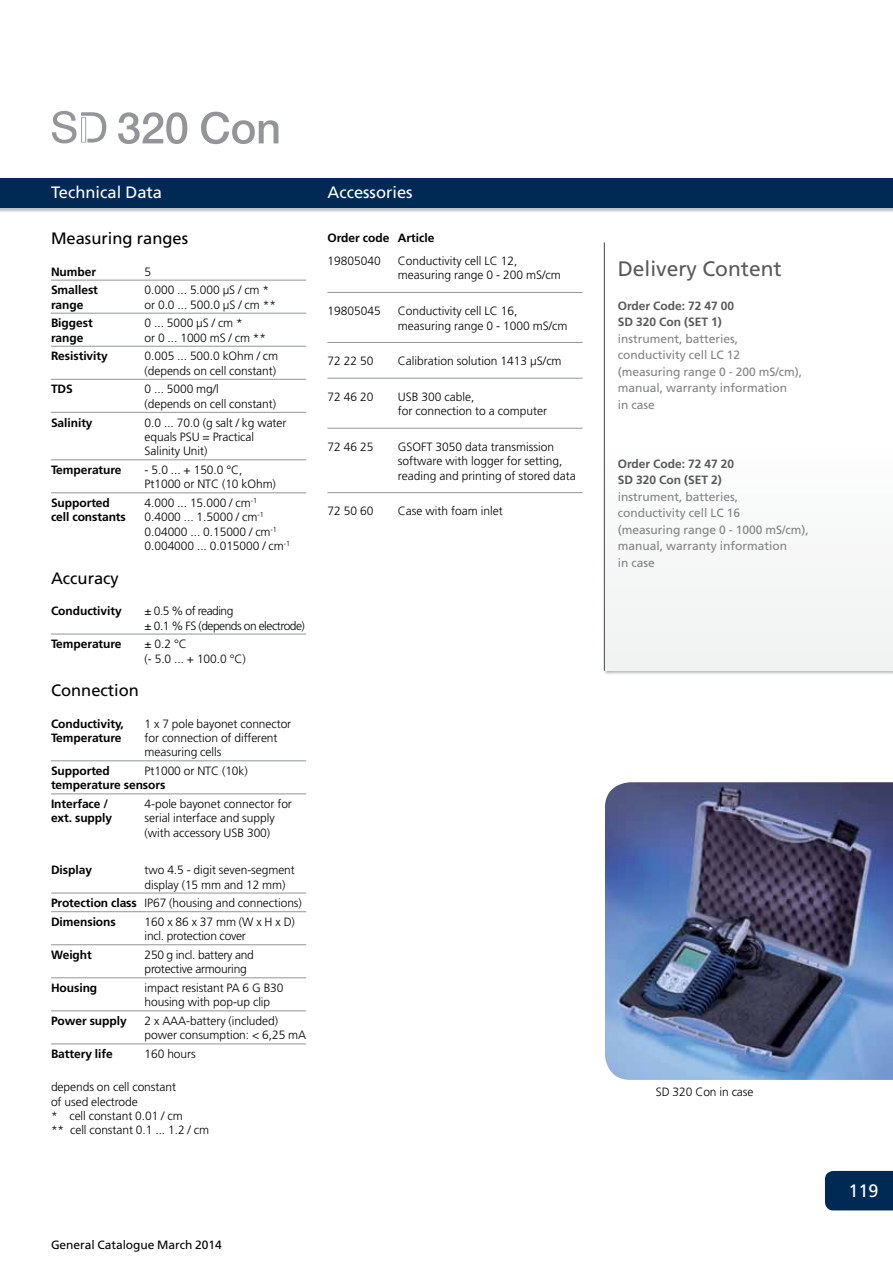
<style>
.page{position:relative;width:893px;height:1263px;background:#fff}
.page>*{position:absolute;margin:0;border:0;box-sizing:border-box;transform-origin:0 0}
.t1{font:21px "Frutiger";color:#58595b}
.t2{font:18px "Frutiger LT";color:#fff}
.t3{font:16.5px "Frutiger LT";color:#000}
.t4{font:16.5px "Frutiger LT";color:#fff}
.t5{font:300 12px/14.4px "Frutiger LT";letter-spacing:-.005em;color:#000}
.t6{font:12px/16.5px "Frutiger";color:#808285}
.t7{font:700 12px/18.6px "Frutiger LT";letter-spacing:-.005em;color:#000}
.t8{font:300 12px/14.4px "Frutiger LT";letter-spacing:-.04em;color:#000}
.t9{font:12px "Frutiger LT";letter-spacing:-.005em;color:#000}
.s1{font-weight:700}
.s2{font-weight:700;color:#58595b}
.s3{font-family:"Frutiger LT";font-weight:700;color:#58595b}
</style>
<div class="page">
<div style="left:825px;top:1171px;width:68px;height:39px;background:#002a54"></div>
<img style="left:605px;top:782px;width:288px;height:298px">
<hr style="left:604px;top:242px;width:1px;height:429px;background:#58595b">
<img style="left:0;top:178px;width:893px;height:34px">
<div style="left:0;top:179px;width:893px;height:29px;background:#002a54"></div>
<hr style="left:51px;top:280px;width:255px;height:1px;background:#939598">
<hr style="left:51px;top:313px;width:255px;height:1px;background:#939598">
<hr style="left:51px;top:346px;width:255px;height:1px;background:#939598">
<hr style="left:51px;top:379px;width:255px;height:1px;background:#939598">
<hr style="left:51px;top:412px;width:255px;height:1px;background:#939598">
<hr style="left:51px;top:459px;width:255px;height:1px;background:#939598">
<hr style="left:51px;top:493px;width:255px;height:1px;background:#939598">
<hr style="left:51px;top:634px;width:255px;height:1px;background:#939598">
<hr style="left:51px;top:760px;width:255px;height:1px;background:#939598">
<hr style="left:51px;top:794px;width:255px;height:1px;background:#939598">
<hr style="left:51px;top:893px;width:255px;height:1px;background:#939598">
<hr style="left:51px;top:911px;width:255px;height:1px;background:#939598">
<hr style="left:51px;top:944px;width:255px;height:1px;background:#939598">
<hr style="left:51px;top:977px;width:255px;height:1px;background:#939598">
<hr style="left:51px;top:1010px;width:255px;height:1px;background:#939598">
<hr style="left:51px;top:1044px;width:255px;height:1px;background:#939598">
<hr style="left:327px;top:292px;width:256px;height:1px;background:#939598">
<hr style="left:327px;top:342px;width:256px;height:1px;background:#939598">
<hr style="left:327px;top:378px;width:256px;height:1px;background:#939598">
<hr style="left:327px;top:428px;width:256px;height:1px;background:#939598">
<hr style="left:327px;top:492px;width:256px;height:1px;background:#939598">
<svg style="left:118px;top:112px;width:160px;height:32px"></svg>
<svg style="left:52px;top:111px;width:54px;height:32px"></svg>
<h3 class="t4" style="left:51px;top:183px;width:113px">Technical Data</h3>
<h3 class="t3" style="left:51px;top:229px;width:139px">Measuring ranges</h3>
<p class="t7" style="left:51px;top:262px;width:47px">Number</p>
<p class="t5" style="left:145px;top:264px;width:8px">5</p>
<p class="t7" style="left:51px;top:281px;width:48px">Smallest</p>
<p class="t5" style="left:145px;top:283px;width:126px">0.000 ... 5.000 µS / cm *</p>
<p class="t7" style="left:51px;top:295px;width:34px">range</p>
<p class="t5" style="left:145px;top:298px;width:133px">or 0.0 ... 500.0 µS / cm **</p>
<p class="t7" style="left:51px;top:314px;width:43px">Biggest</p>
<p class="t5" style="left:145px;top:316px;width:100px">0 ... 5000 µS / cm *</p>
<p class="t7" style="left:51px;top:328px;width:34px">range</p>
<p class="t5" style="left:145px;top:331px;width:123px">or 0 ... 1000 mS / cm **</p>
<p class="t7" style="left:51px;top:347px;width:58px">Resistivity</p>
<p class="t5" style="left:145px;top:349px;width:135px">0.005 ... 500.0 kOhm / cm (depends on cell constant)</p>
<p class="t7" style="left:51px;top:380px;width:23px">TDS</p>
<p class="t5" style="left:145px;top:382px;width:133px">0 ... 5000 mg/l<br>(depends on cell constant)</p>
<p class="t7" style="left:51px;top:413px;width:43px">Salinity</p>
<p class="t5" style="left:145px;top:415px;width:143px">0.0 ... 70.0 (g salt / kg water equals PSU = Practical<br>Salinity Unit)</p>
<p class="t7" style="left:51px;top:461px;width:72px">Temperature</p>
<p class="t5" style="left:145px;top:463px;width:133px">- 5.0 ... + 150.0 °C,<br>Pt1000 or NTC (10 kOhm)</p>
<p class="t7" style="left:51px;top:494px;width:60px">Supported</p>
<p class="t5" style="left:145px;top:496px;width:114px">4.000 ... 15.000 / cm<sup>-1</sup></p>
<p class="t7" style="left:51px;top:508px;width:76px">cell constants</p>
<p class="t5" style="left:145px;top:510px;width:147px">0.4000 ... 1.5000 / cm<sup>-1<br></sup>0.04000 ... 0.15000 / cm<sup>-1<br></sup>0.004000 ... 0.015000 / cm<sup>-1</sup></p>
<h3 class="t3" style="left:51px;top:568px;width:69px">accuracy</h3>
<p class="t7" style="left:51px;top:602px;width:72px">Conductivity</p>
<p class="t8" style="left:145px;top:604px;width:162px">± 0.5 % of reading<br>± 0.1 % FS (depends on electrode)</p>
<p class="t7" style="left:51px;top:635px;width:72px">Temperature</p>
<p class="t5" style="left:145px;top:637px;width:103px">± 0.2 °C<br>(- 5.0 ... + 100.0 °C)</p>
<h3 class="t3" style="left:51px;top:681px;width:89px">Connection</h3>
<p class="t7" style="left:51px;top:714px;width:74px">Conductivity,</p>
<p class="t5" style="left:145px;top:716px;width:148px">1 x 7 pole bayonet connector</p>
<p class="t7" style="left:51px;top:728px;width:72px">Temperature</p>
<p class="t5" style="left:145px;top:731px;width:135px">for connection of different measuring cells</p>
<p class="t7" style="left:51px;top:762px;width:60px">Supported</p>
<p class="t5" style="left:145px;top:764px;width:105px">Pt1000 or NTC (10k)</p>
<p class="t7" style="left:51px;top:776px;width:116px">temperature sensors<br>Interface /</p>
<p class="t5" style="left:145px;top:797px;width:149px">4-pole bayonet connector for</p>
<p class="t7" style="left:51px;top:809px;width:63px">ext. supply</p>
<p class="t5" style="left:145px;top:811px;width:132px">serial interface and supply (with accessory USB 300)</p>
<p class="t7" style="left:51px;top:861px;width:42px">Display</p>
<p class="t5" style="left:145px;top:863px;width:152px">two 4.5 - digit seven-segment display (15 mm and 12 mm)</p>
<p class="t5" style="left:51px;top:894px;width:252px;line-height:18.6px"><span class="s1">Protection class</span> IP67 (housing and connections)<br><span class="s1">Dimensions</span></p>
<p class="t5" style="left:145px;top:915px;width:152px">160 x 86 x 37 mm (W x H x D) incl. protection cover</p>
<p class="t7" style="left:51px;top:945px;width:42px">Weight</p>
<p class="t5" style="left:145px;top:948px;width:111px">250 g incl. battery and protective armouring</p>
<p class="t7" style="left:51px;top:978px;width:48px">Housing</p>
<p class="t5" style="left:145px;top:981px;width:141px">impact resistant PA 6 G B30 housing with pop-up clip</p>
<p class="t7" style="left:51px;top:1012px;width:77px">Power supply</p>
<p class="t5" style="left:145px;top:1014px;width:163px">2 x AAA-battery (included) power consumption: &lt; 6,25 mA</p>
<p class="t7" style="left:51px;top:1045px;width:63px">Battery life</p>
<p class="t5" style="left:145px;top:1047px;width:53px">160 hours</p>
<p class="t5" style="left:51px;top:1080px;width:160px">depends on cell constant<br>of used electrode<br>* cell constant 0.01 / cm<br>** cell constant 0.1 ... 1.2 / cm</p>
<h3 class="t4" style="left:327px;top:183px;width:87px">accessories</h3>
<p class="t7" style="left:327px;top:229px;width:109px">Order code Article</p>
<p class="t5" style="left:327px;top:254px;width:55px">19805040</p>
<p class="t5" style="left:398px;top:254px;width:165px">Conductivity cell LC 12, measuring range 0 - 200 mS/cm</p>
<p class="t5" style="left:327px;top:304px;width:55px">19805045</p>
<p class="t5" style="left:398px;top:304px;width:171px">Conductivity cell LC 16, measuring range 0 - 1000 mS/cm</p>
<p class="t5" style="left:327px;top:354px;width:48px">72 22 50</p>
<p class="t5" style="left:398px;top:354px;width:165px">Calibration solution 1413 µS/cm</p>
<p class="t5" style="left:327px;top:390px;width:48px">72 46 20</p>
<p class="t5" style="left:398px;top:390px;width:151px">USB 300 cable,<br>for connection to a computer</p>
<p class="t5" style="left:327px;top:440px;width:48px">72 46 25</p>
<p class="t5" style="left:398px;top:440px;width:179px">GSOFT 3050 data transmission software with logger for setting, reading and printing of stored data</p>
<p class="t5" style="left:327px;top:504px;width:48px">72 50 60</p>
<p class="t5" style="left:398px;top:504px;width:106px">Case with foam inlet</p>
<p class="t9" style="left:51px;top:1238px;width:172px">General Catalogue March 2014</p>
<h1 class="t1" style="left:618px;top:256px;width:165px">Delivery Content</h1>
<p class="t6" style="left:618px;top:297px;width:186px"><span class="s2">Order Code</span><span class="s3">:</span> <span class="s2">72 47 00<br></span><span class="s3">SD 320</span> <span class="s2">Con (SET 1)<br></span>instrument, batteries, conductivity cell LC 12 (measuring range 0 - 200 mS/cm), manual, warranty information<br>in case</p>
<p class="t6" style="left:618px;top:455px;width:193px"><span class="s2">Order Code</span><span class="s3">:</span> <span class="s2">72 47 20<br></span><span class="s3">SD 320</span> <span class="s2">Con (SET 2)<br></span>instrument, batteries, conductivity cell LC 16<br>(measuring range 0 - 1000 mS/cm), manual, warranty information<br>in case</p>
<p class="t5" style="left:656px;top:1085px;width:99px">SD 320 Con in case</p>
<h2 class="t2" style="left:848px;top:1180px;width:32px">119</h2>
</div>
